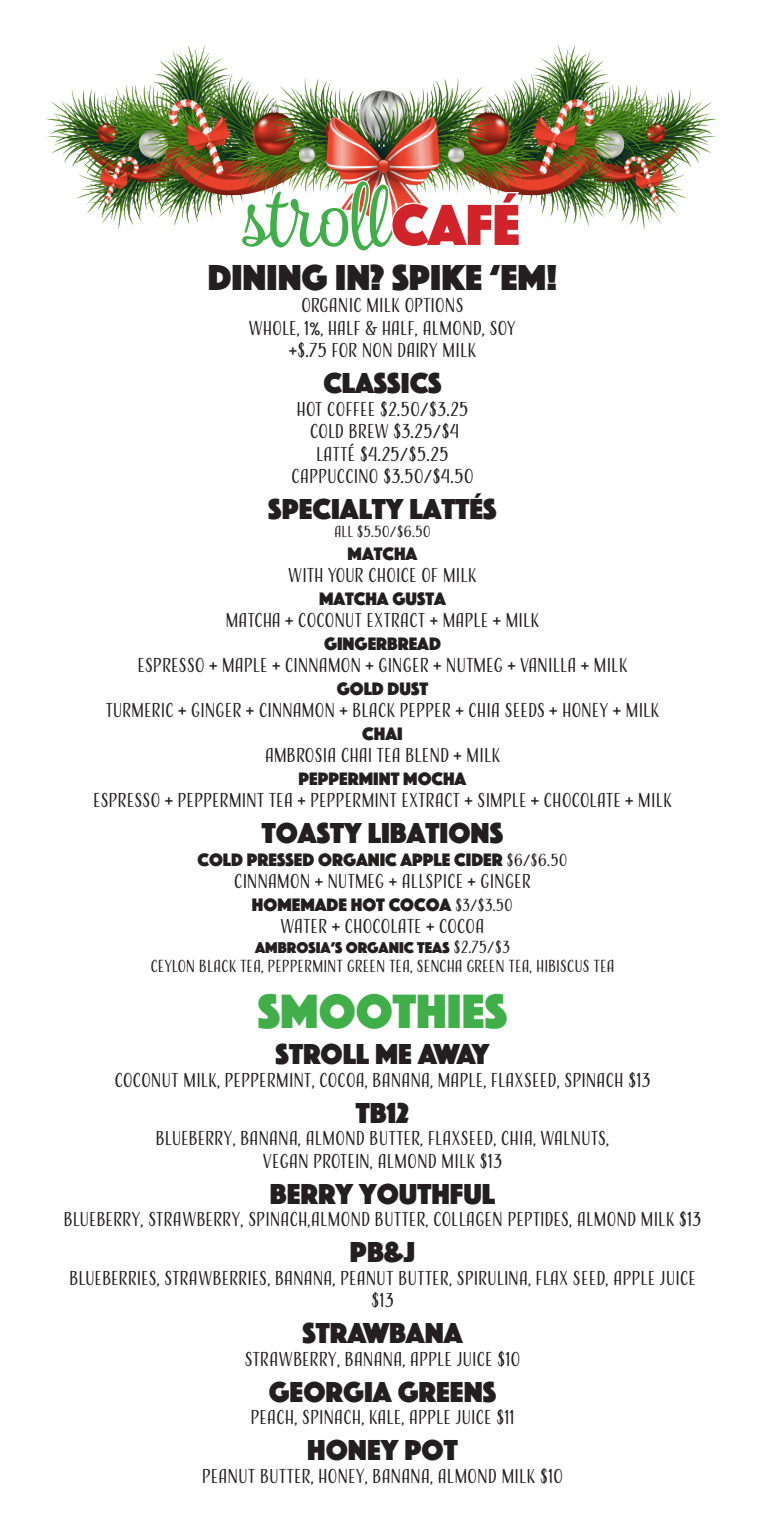
<style>
.page{position:relative;width:765px;height:1530px;background:#fff}
.page>*{position:absolute;margin:0;border:0;box-sizing:border-box;transform-origin:0 0}
.t1{font:90px "Spumante";color:#40ae49}
.t2{font:50px "Phosphate Solid";color:#40ae49}
.t3{font:37.5px "Phosphate Solid";color:#231f20}
.t4{font:30px "Phosphate Solid";color:#231f20}
.t5{font:18.75px/22.5px "Adorn S Condensed Sans";letter-spacing:-.005em;color:#231f20;text-align:center}
.t6{font:18.75px "Phosphate Solid";color:#231f20}
.t7{font:16.25px "Adorn S Condensed Sans";letter-spacing:-.005em;color:#231f20}
.t8{font:16.25px "Phosphate Solid";color:#231f20}
.t9{font:15px "Adorn S Condensed Sans";color:#231f20}
.s1{font-family:"Phosphate Solid";font-size:60px;color:#d1232a}
.s2{font-family:"Adorn S Condensed Sans";font-size:16.25px}
.s3{font-family:"Adorn S Condensed Sans"}
</style>
<div class="page">
<img style="left:46px;top:44px;width:672px;height:186px">
<svg style="left:240px;top:179px;width:282px;height:51px"></svg>
<p class="t1" style="left:245px;top:161px;width:277px">stroll<span class="s1">CAFÉ</span></p>
<p class="t3" style="left:208px;top:251px;width:351px">DINING IN? SPIKE ‘EM!</p>
<p class="t5" style="left:301px;top:294px;width:164px">ORGANIC MILK OPTIONS</p>
<p class="t5" style="left:249px;top:317px;width:269px">WHOLE, 1%, HALF &amp; HALF, ALMOND, SOY</p>
<p class="t5" style="left:289px;top:339px;width:189px">+$.75 FOR NON DAIRY MILK</p>
<p class="t4" style="left:323px;top:362px;width:120px">CLASSICS</p>
<p class="t5" style="left:296px;top:398px;width:174px">HOT COFFEE $2.50/$3.25</p>
<p class="t5" style="left:310px;top:420px;width:151px">COLD BREW $3.25/$4</p>
<p class="t5" style="left:316px;top:443px;width:134px">LATTÉ $4.25/$5.25</p>
<p class="t5" style="left:291px;top:465px;width:184px">CAPPUCCINO $3.50/$4.50</p>
<p class="t4" style="left:268px;top:488px;width:230px">SPECIALTY LATTÉS</p>
<p class="t9" style="left:334px;top:523px;width:98px">ALL $5.50/$6.50</p>
<p class="t6" style="left:348px;top:540px;width:71px">MATCHA</p>
<p class="t5" style="left:288px;top:564px;width:190px">WITH YOUR CHOICE OF MILK</p>
<p class="t6" style="left:319px;top:585px;width:128px">MATCHA GUSTA</p>
<p class="t5" style="left:226px;top:609px;width:315px">MATCHA + COCONUT EXTRACT + MAPLE + MILK</p>
<p class="t6" style="left:324px;top:630px;width:118px">GINGERBREAD</p>
<p class="t5" style="left:137px;top:654px;width:492px">ESPRESSO + MAPLE + CINNAMON + GINGER + NUTMEG + VANILLA + MILK</p>
<p class="t6" style="left:337px;top:675px;width:93px">GOLD DUST</p>
<p class="t5" style="left:105px;top:699px;width:556px">TURMERIC + GINGER + CINNAMON + BLACK PEPPER + CHIA SEEDS + HONEY + MILK</p>
<p class="t6" style="left:362px;top:720px;width:42px">CHAI</p>
<p class="t5" style="left:265px;top:744px;width:237px">AMBROSIA CHAI TEA BLEND + MILK</p>
<p class="t6" style="left:299px;top:765px;width:169px">PEPPERMINT MOCHA</p>
<p class="t5" style="left:93px;top:789px;width:580px">ESPRESSO + PEPPERMINT TEA + PEPPERMINT EXTRACT + SIMPLE + CHOCOLATE + MILK</p>
<p class="t4" style="left:262px;top:812px;width:243px">TOASTY LIBATIONS</p>
<p class="t6" style="left:198px;top:846px;width:371px">COLD PRESSED ORGANIC APPLE CIDER <span class="s2">$6/$6.50</span></p>
<p class="t5" style="left:234px;top:870px;width:299px">CINNAMON + NUTMEG + ALLSPICE + GINGER</p>
<p class="t6" style="left:252px;top:891px;width:263px">HOMEMADE HOT COCOA <span class="s2">$3/$3.50</span></p>
<p class="t5" style="left:281px;top:915px;width:205px">WATER + CHOCOLATE + COCOA</p>
<p class="t8" style="left:255px;top:936px;width:256px">AMBROSIA’S ORGANIC TEAS <span class="s3">$2.75/$3</span></p>
<p class="t7" style="left:150px;top:956px;width:466px">CEYLON BLACK TEA, PEPPERMINT GREEN TEA, SENCHA GREEN TEA, HIBISCUS TEA</p>
<p class="t2" style="left:258px;top:976px;width:251px">SMOOTHIES</p>
<p class="t4" style="left:276px;top:1033px;width:215px">STROLL ME AWAY</p>
<p class="t5" style="left:114px;top:1068px;width:538px">COCONUT MILK, PEPPERMINT, COCOA, BANANA, MAPLE, FLAXSEED, SPINACH $13</p>
<p class="t4" style="left:356px;top:1091px;width:55px">TB12</p>
<p class="t5" style="left:156px;top:1127px;width:455px">BLUEBERRY, BANANA, ALMOND BUTTER, FLAXSEED, CHIA, WALNUTS,</p>
<p class="t5" style="left:263px;top:1149px;width:241px">VEGAN PROTEIN, ALMOND MILK $13</p>
<p class="t4" style="left:270px;top:1172px;width:227px">BERRY YOUTHFUL</p>
<p class="t5" style="left:64px;top:1208px;width:639px">BLUEBERRY, STRAWBERRY, SPINACH,ALMOND BUTTER, COLLAGEN PEPTIDES, ALMOND MILK $13</p>
<p class="t4" style="left:350px;top:1231px;width:67px">PB&amp;J</p>
<p class="t5" style="left:69px;top:1266px;width:628px">BLUEBERRIES, STRAWBERRIES, BANANA, PEANUT BUTTER, SPIRULINA, FLAX SEED, APPLE JUICE $13</p>
<p class="t4" style="left:302px;top:1312px;width:162px">STRAWBANA</p>
<p class="t5" style="left:245px;top:1347px;width:277px">STRAWBERRY, BANANA, APPLE JUICE $10</p>
<p class="t4" style="left:269px;top:1370px;width:229px">GEORGIA GREENS</p>
<p class="t5" style="left:250px;top:1406px;width:266px">PEACH, SPINACH, KALE, APPLE JUICE $11</p>
<p class="t4" style="left:307px;top:1429px;width:152px">HONEY POT</p>
<p class="t5" style="left:202px;top:1464px;width:363px">PEANUT BUTTER, HONEY, BANANA, ALMOND MILK $10</p>
</div>
